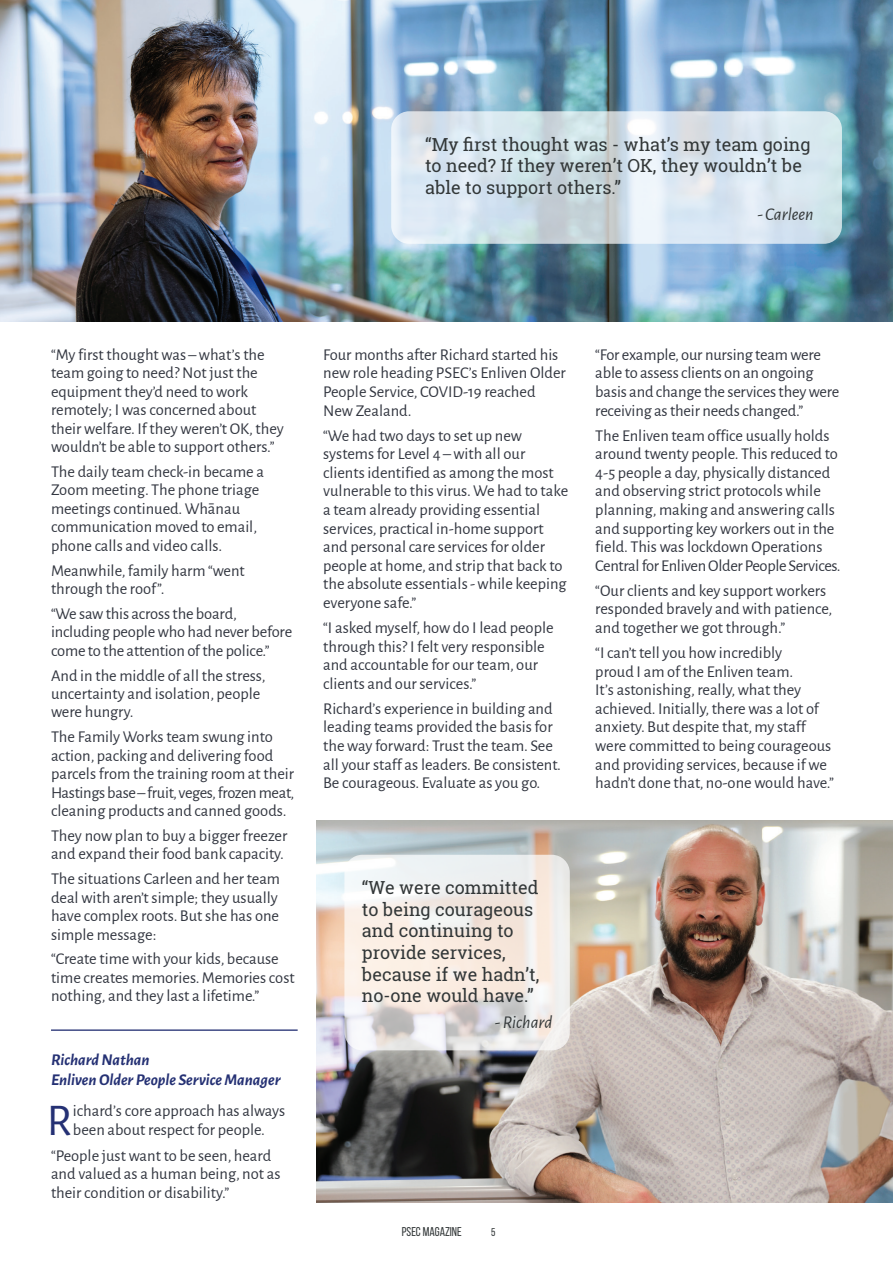
<style>
.page{position:relative;width:893px;height:1263px;background:#fff}
.page>*{position:absolute;margin:0;border:0;box-sizing:border-box;transform-origin:0 0}
.Body_Text_-_Drop_Cap{font:45.45px "Alegreya Sans";color:#253174}
.Pull_Quote_-_Under_T{font:18px/21.6px "Roboto Slab";color:#323738}
.Pull_Quote_-_Under_T-2{font:italic 18px "Alegreya Sans";color:#323738}
.Body_Text{font:16.5px/18.6px "Alegreya Sans";color:#323640}
.Body_Text_-_Drop_Cap-2{font:16.5px/18.6px "Alegreya Sans";color:#323640}
.Body_Text-2{font:italic 700 16.5px/19.8px "Alegreya Sans";color:#253174}
.t1{font:12.75px "Bebas Neue";color:#323738}
.t2{font:11.1px "Bebas Neue";color:#323738}
</style>
<div class="page">
<img style="left:0;top:0;width:893px;height:321px">
<img style="left:316px;top:821px;width:577px;height:382px">
<hr style="left:51px;top:1029px;width:247px;height:2px;background:#253174">
<svg style="left:344px;top:855px;width:226px;height:195px"></svg>
<svg style="left:391px;top:111px;width:451px;height:133px;background:#d6e3eb"></svg>
<p class="Pull_Quote_-_Under_T" style="left:425px;top:133px;width:387px">“My first thought was - what’s my team going to need? If they weren’t OK, they wouldn’t be able to support others.”</p>
<p class="Pull_Quote_-_Under_T-2" style="left:757px;top:202px;width:58px">- Carleen</p>
<p class="Body_Text" style="left:51px;top:344px;width:234px">“My first thought was – what’s the team going to need? Not just the equipment they’d need to work remotely; I was concerned about their welfare. If they weren’t OK, they wouldn’t be able to support others.”</p>
<p class="Body_Text" style="left:51px;top:462px;width:215px">The daily team check-in became a<br>Zoom meeting. The phone triage meetings continued. Whānau communication moved to email, phone calls and video calls.</p>
<p class="Body_Text" style="left:51px;top:560px;width:195px">Meanwhile, family harm “went through the roof”.</p>
<p class="Body_Text" style="left:51px;top:603px;width:243px">“We saw this across the board, including people who had never before come to the attention of the police.”</p>
<p class="Body_Text" style="left:51px;top:665px;width:216px">And in the middle of all the stress, uncertainty and isolation, people were hungry.</p>
<p class="Body_Text" style="left:51px;top:727px;width:245px">The Family Works team swung into action, packing and delivering food parcels from the training room at their Hastings base – fruit, veges, frozen meat, cleaning products and canned goods.</p>
<p class="Body_Text" style="left:51px;top:826px;width:238px">They now plan to buy a bigger freezer and expand their food bank capacity.</p>
<p class="Body_Text" style="left:51px;top:869px;width:231px">The situations Carleen and her team deal with aren’t simple; they usually have complex roots. But she has one simple message:</p>
<p class="Body_Text" style="left:51px;top:949px;width:245px">“Create time with your kids, because time creates memories. Memories cost nothing, and they last a lifetime.”</p>
<p class="Body_Text-2" style="left:51px;top:1048px;width:231px">Richard Nathan<br>Enliven Older People Service Manager</p>
<p class="Body_Text_-_Drop_Cap" style="left:47px;top:1089px;width:27px">R</p>
<p class="Body_Text_-_Drop_Cap-2" style="left:73px;top:1100px;width:214px">ichard’s core approach has always been about respect for people.</p>
<p class="Body_Text" style="left:51px;top:1145px;width:231px">“People just want to be seen, heard and valued as a human being, not as their condition or disability.”</p>
<p class="Body_Text" style="left:323px;top:344px;width:244px">Four months after Richard started his new role heading PSEC’s Enliven Older<br>People Service, COVID-19 reached<br>New Zealand.</p>
<p class="Body_Text" style="left:323px;top:425px;width:246px">“We had two days to set up new systems for Level 4 – with all our clients identified as among the most vulnerable to this virus. We had to take a team already providing essential services, practical in-home support and personal care services for older people at home, and strip that back to the absolute essentials - while keeping everyone safe.”</p>
<p class="Body_Text" style="left:323px;top:618px;width:232px">“I asked myself, how do I lead people through this? I felt very responsible and accountable for our team, our clients and our services.”</p>
<p class="Body_Text" style="left:323px;top:698px;width:239px">Richard’s experience in building and leading teams provided the basis for the way forward: Trust the team. See all your staff as leaders. Be consistent.<br>Be courageous. Evaluate as you go.</p>
<p class="Body_Text" style="left:595px;top:344px;width:245px">“For example, our nursing team were able to assess clients on an ongoing basis and change the services they were receiving as their needs changed.”</p>
<p class="Body_Text" style="left:595px;top:425px;width:247px">The Enliven team office usually holds around twenty people. This reduced to 4-5 people a day, physically distanced and observing strict protocols while planning, making and answering calls and supporting key workers out in the field. This was lockdown Operations Central for Enliven Older People Services.</p>
<p class="Body_Text" style="left:595px;top:580px;width:238px">“Our clients and key support workers responded bravely and with patience, and together we got through.”</p>
<p class="Body_Text" style="left:595px;top:642px;width:240px">“I can’t tell you how incredibly<br>proud I am of the Enliven team.<br>It’s astonishing, really, what they achieved. Initially, there was a lot of anxiety. But despite that, my staff were committed to being courageous and providing services, because if we hadn’t done that, no-one would have.”</p>
<p class="Pull_Quote_-_Under_T" style="left:362px;top:877px;width:179px">“We were committed to being courageous and continuing to provide services, because if we hadn’t, no-one would have.”</p>
<p class="Pull_Quote_-_Under_T-2" style="left:495px;top:1010px;width:59px">- Richard</p>
<p class="t1" style="left:402px;top:1224px;width:61px">PSEC MAGAZINE</p>
<p class="t2" style="left:491px;top:1226px;width:6px">5</p>
</div>
